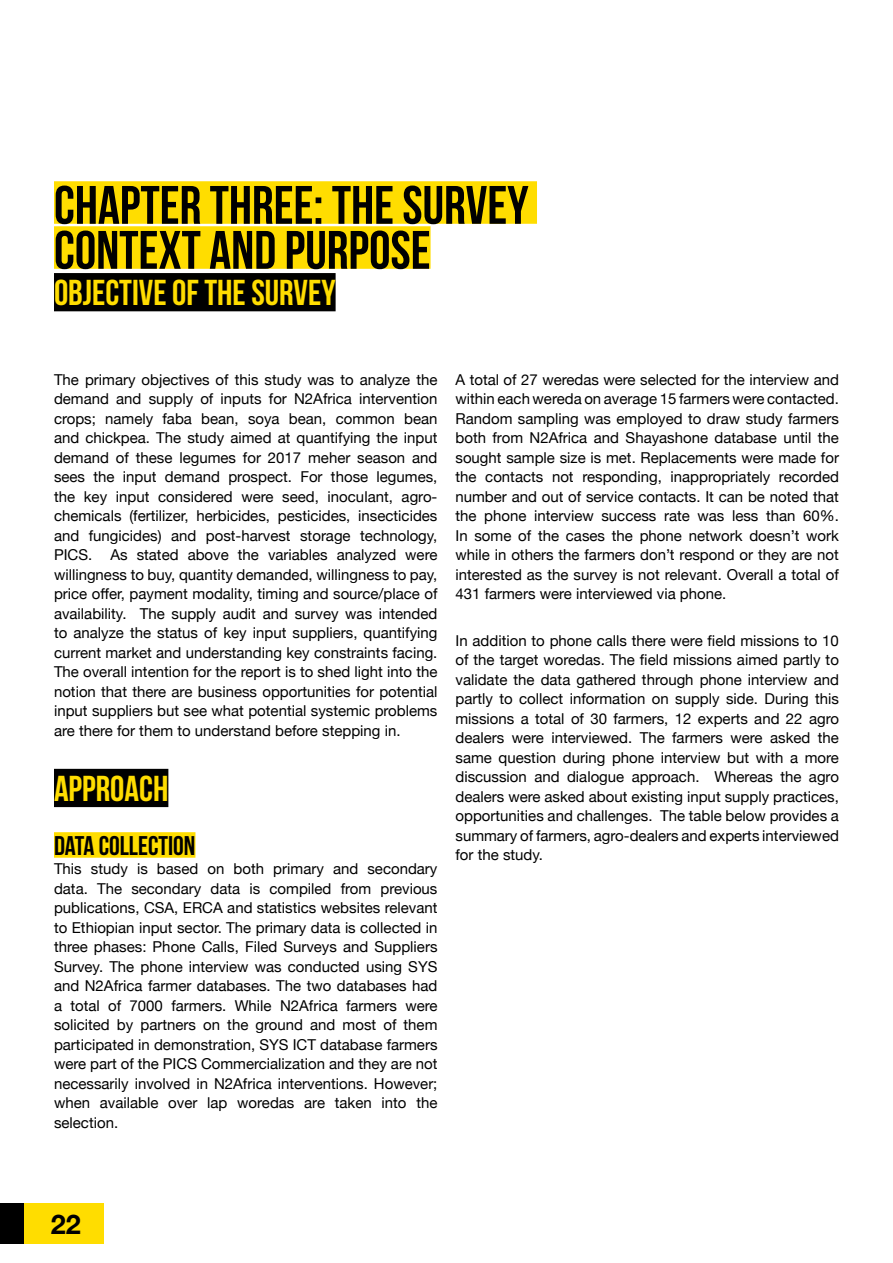
<style>
.page{position:relative;width:893px;height:1263px;background:#fff}
.page>*{position:absolute;margin:0;border:0;box-sizing:border-box;transform-origin:0 0}
.t1{font:700 54px/45px "Bebas Neue";color:#000}
.t2{font:700 36px "Bebas Neue";color:#fd0}
.t3{font:700 27px "Bebas Neue";color:#000}
.t4{font:700 27px "Helvetica Neue";color:#000}
.t5{font:15px/19.5px "Helvetica Neue";color:#000;text-align:justify}
</style>
<div class="page">
<div style="left:0;top:1203px;width:103px;height:41px;background:#fd0"></div>
<div style="left:0;top:1203px;width:24px;height:41px;background:#000"></div>
<div style="left:54px;top:181px;width:483px;height:43px;background:#fd0"></div>
<div style="left:54px;top:226px;width:377px;height:43px;background:#fd0"></div>
<div style="left:54px;top:273px;width:282px;height:38px;background:#000"></div>
<div style="left:54px;top:769px;width:114px;height:38px;background:#000"></div>
<div style="left:54px;top:832px;width:141px;height:26px;background:#fd0"></div>
<h1 class="t1" style="left:54px;top:182px;width:476px">CHAPTER THREE: THE SURVEY<br>CONTEXT AND PURPOSE</h1>
<h2 class="t2" style="left:54px;top:273px;width:283px">OBJECTIVE OF THE SURVEY</h2>
<p class="t5" style="left:54px;top:371px;width:385px">The primary objectives of this study was to analyze the demand and supply of inputs for N2Africa intervention crops; namely faba bean, soya bean, common bean and chickpea. The study aimed at quantifying the input demand of these legumes for 2017 meher season and sees the input demand prospect. For those legumes, the key input considered were seed, inoculant, agro&shy;chemicals (fertilizer, herbicides, pesticides, insecticides and fungicides) and post-harvest storage technology, PICS. As stated above the variables analyzed were willingness to buy, quantity demanded, willingness to pay, price offer, payment modality, timing and source/place of availability. The supply audit and survey was intended to analyze the status of key input suppliers, quantifying current market and understanding key constraints facing.<br>The overall intention for the report is to shed light into the notion that there are business opportunities for potential input suppliers but see what potential systemic problems are there for them to understand before stepping in.</p>
<h2 class="t2" style="left:54px;top:768px;width:116px">APPROACH</h2>
<h3 class="t3" style="left:54px;top:830px;width:143px">DATA COLLECTION</h3>
<p class="t5" style="left:54px;top:860px;width:385px">This study is based on both primary and secondary data. The secondary data is compiled from previous publications, CSA, ERCA and statistics websites relevant to Ethiopian input sector. The primary data is collected in three phases: Phone Calls, Filed Surveys and Suppliers Survey. The phone interview was conducted using SYS and N2Africa farmer databases. The two databases had a total of 7000 farmers. While N2Africa farmers were solicited by partners on the ground and most of them participated in demonstration, SYS ICT database farmers were part of the PICS Commercialization and they are not necessarily involved in N2Africa interventions. However; when available over lap woredas are taken into the selection.</p>
<p class="t5" style="left:455px;top:371px;width:385px">A total of 27 weredas were selected for the interview and within each wereda on average 15 farmers were contacted.<br>Random sampling was employed to draw study farmers both from N2Africa and Shayashone database until the sought sample size is met. Replacements were made for the contacts not responding, inappropriately recorded number and out of service contacts. It can be noted that the phone interview success rate was less than 60%.<br>In some of the cases the phone network doesn’t work while in others the farmers don’t respond or they are not interested as the survey is not relevant. Overall a total of 431 farmers were interviewed via phone.</p>
<p class="t5" style="left:455px;top:632px;width:385px">In addition to phone calls there were field missions to 10 of the target woredas. The field missions aimed partly to validate the data gathered through phone interview and partly to collect information on supply side. During this missions a total of 30 farmers, 12 experts and 22 agro dealers were interviewed. The farmers were asked the same question during phone interview but with a more discussion and dialogue approach. Whereas the agro dealers were asked about existing input supply practices, opportunities and challenges. The table below provides a summary of farmers, agro-dealers and experts interviewed for the study.</p>
<h3 class="t4" style="left:51px;top:1203px;width:32px">22</h3>
</div>
